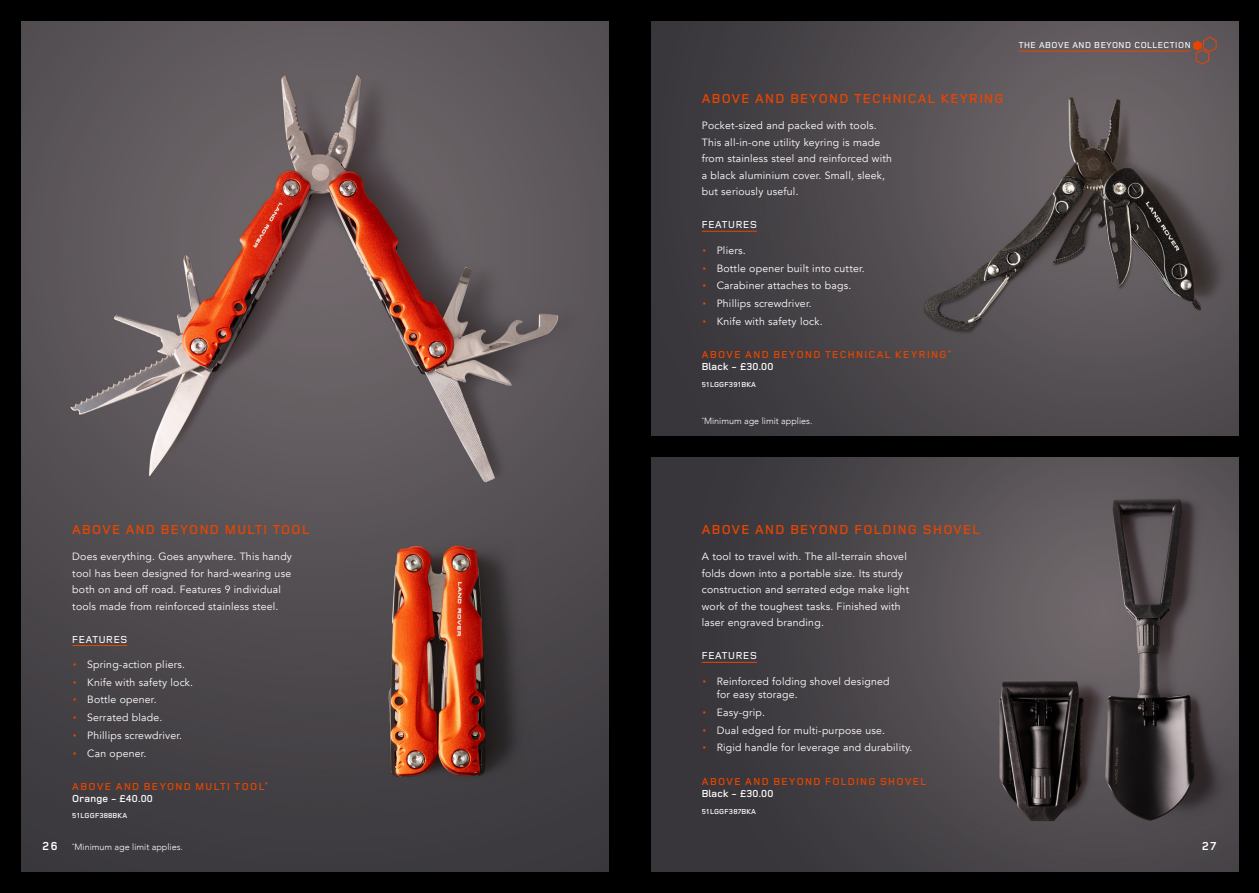
<style>
.page{position:relative;width:1259px;height:893px;background:#000}
.page>*{position:absolute;margin:0;border:0;box-sizing:border-box;transform-origin:0 0}
.t1{font:600 13.5px "Land Rover";letter-spacing:.1em;color:#e94500}
.t2{font:700 12px "Land Rover";color:#fff}
.t3{font:10.5px/16.5px "Avenir";letter-spacing:.02em;color:#fff}
.t4{font:600 10.5px/12px "Land Rover";letter-spacing:.125em;color:#e94500}
.t5{font:500 10.5px "Land Rover";letter-spacing:.06em;color:#fff}
.t6{font:600 10.5px "Land Rover";letter-spacing:.02em;color:#fff}
.t7{font:300 9px "Avenir";color:#fff}
.t8{font:500 9px "Land Rover";letter-spacing:.06em;color:#fff}
.t9{font:600 7.5px "Land Rover";letter-spacing:.02em;color:#fff}
.s1{font-family:"Land Rover";font-weight:500;color:#e94500}
.s2{color:#fff}
</style>
<div class="page">
<img style="left:21px;top:21px;width:587px;height:851px">
<img style="left:651px;top:21px;width:587px;height:415px">
<img style="left:651px;top:457px;width:587px;height:415px">
<hr style="left:702px;top:662px;width:55px;height:1px;background:#e94500">
<hr style="left:72px;top:645px;width:55px;height:1px;background:#e94500">
<hr style="left:702px;top:231px;width:55px;height:1px;background:#e94500">
<svg style="left:1193px;top:36px;width:23px;height:29px"></svg>
<hr style="left:1018px;top:51px;width:172px;height:1px;background:#e94500">
<p class="t8" style="left:1018px;top:39px;width:173px">THE ABOVE AND BEYOND COLLECTION</p>
<p class="t1" style="left:702px;top:90px;width:303px">ABOVE AND BEYOND TECHNICAL KEYRING</p>
<p class="t3" style="left:702px;top:118px;width:192px">Pocket-sized and packed with tools.<br>This all-in-one utility keyring is made from stainless steel and reinforced with a black aluminium cover. Small, sleek, but seriously useful.</p>
<p class="t5" style="left:702px;top:217px;width:57px">FEATURES</p>
<p class="t3" style="left:702px;top:242px;width:45px"><span class="s1">•</span> Pliers.</p>
<p class="t3" style="left:702px;top:260px;width:164px"><span class="s1">•</span> Bottle opener built into cutter.</p>
<p class="t3" style="left:702px;top:278px;width:151px"><span class="s1">•</span> Carabiner attaches to bags.</p>
<p class="t3" style="left:702px;top:295px;width:111px"><span class="s1">•</span> Phillips screwdriver.</p>
<p class="t3" style="left:702px;top:313px;width:122px"><span class="s1">•</span> Knife with safety lock.</p>
<p class="t4" style="left:702px;top:348px;width:251px">ABOVE AND BEYOND TECHNICAL KEYRING<sup>*<br></sup><span class="s2">Black - £30.00</span></p>
<p class="t9" style="left:702px;top:379px;width:56px">51LGGF391BKA</p>
<p class="t7" style="left:702px;top:415px;width:112px"><sup>*</sup>Minimum age limit applies.</p>
<p class="t2" style="left:43px;top:838px;width:16px">26</p>
<p class="t1" style="left:72px;top:520px;width:238px">ABOVE AND BEYOND MULTI TOOL</p>
<p class="t3" style="left:72px;top:549px;width:221px">Does everything. Goes anywhere. This handy tool has been designed for hard-wearing use both on and off road. Features 9 individual tools made from reinforced stainless steel.</p>
<p class="t5" style="left:72px;top:632px;width:57px">FEATURES</p>
<p class="t3" style="left:72px;top:656px;width:114px"><span class="s1">•</span> Spring-action pliers.</p>
<p class="t3" style="left:72px;top:674px;width:122px"><span class="s1">•</span> Knife with safety lock.</p>
<p class="t3" style="left:72px;top:692px;width:86px"><span class="s1">•</span> Bottle opener.</p>
<p class="t3" style="left:72px;top:709px;width:92px"><span class="s1">•</span> Serrated blade.</p>
<p class="t3" style="left:72px;top:727px;width:111px"><span class="s1">•</span> Phillips screwdriver.</p>
<p class="t3" style="left:72px;top:745px;width:76px"><span class="s1">•</span> Can opener.</p>
<p class="t4" style="left:72px;top:779px;width:197px">ABOVE AND BEYOND MULTI TOOL<sup>*<br></sup><span class="s2">Orange - £40.00</span></p>
<p class="t9" style="left:72px;top:811px;width:56px">51LGGF388BKA</p>
<p class="t1" style="left:702px;top:520px;width:279px">ABOVE AND BEYOND FOLDING SHOVEL</p>
<p class="t3" style="left:702px;top:549px;width:209px">A tool to travel with. The all-terrain shovel folds down into a portable size. Its sturdy construction and serrated edge make light work of the toughest tasks. Finished with laser engraved branding.</p>
<p class="t5" style="left:702px;top:649px;width:57px">FEATURES</p>
<p class="t3" style="left:716px;top:674px;width:174px;line-height:13.5px;text-indent:-15px"><span class="s1">•</span> Reinforced folding shovel designed for easy storage.</p>
<p class="t3" style="left:702px;top:704px;width:65px"><span class="s1">•</span> Easy-grip.</p>
<p class="t3" style="left:702px;top:722px;width:185px"><span class="s1">•</span> Dual edged for multi-purpose use.</p>
<p class="t3" style="left:702px;top:740px;width:212px"><span class="s1">•</span> Rigid handle for leverage and durability.</p>
<p class="t4" style="left:702px;top:775px;width:226px">ABOVE AND BEYOND FOLDING SHOVEL</p>
<p class="t6" style="left:702px;top:786px;width:73px">Black - £30.00</p>
<p class="t9" style="left:702px;top:806px;width:56px">51LGGF387BKA</p>
<p class="t7" style="left:72px;top:842px;width:112px"><sup>*</sup>Minimum age limit applies.</p>
<p class="t2" style="left:1202px;top:838px;width:16px">27</p>
</div>
